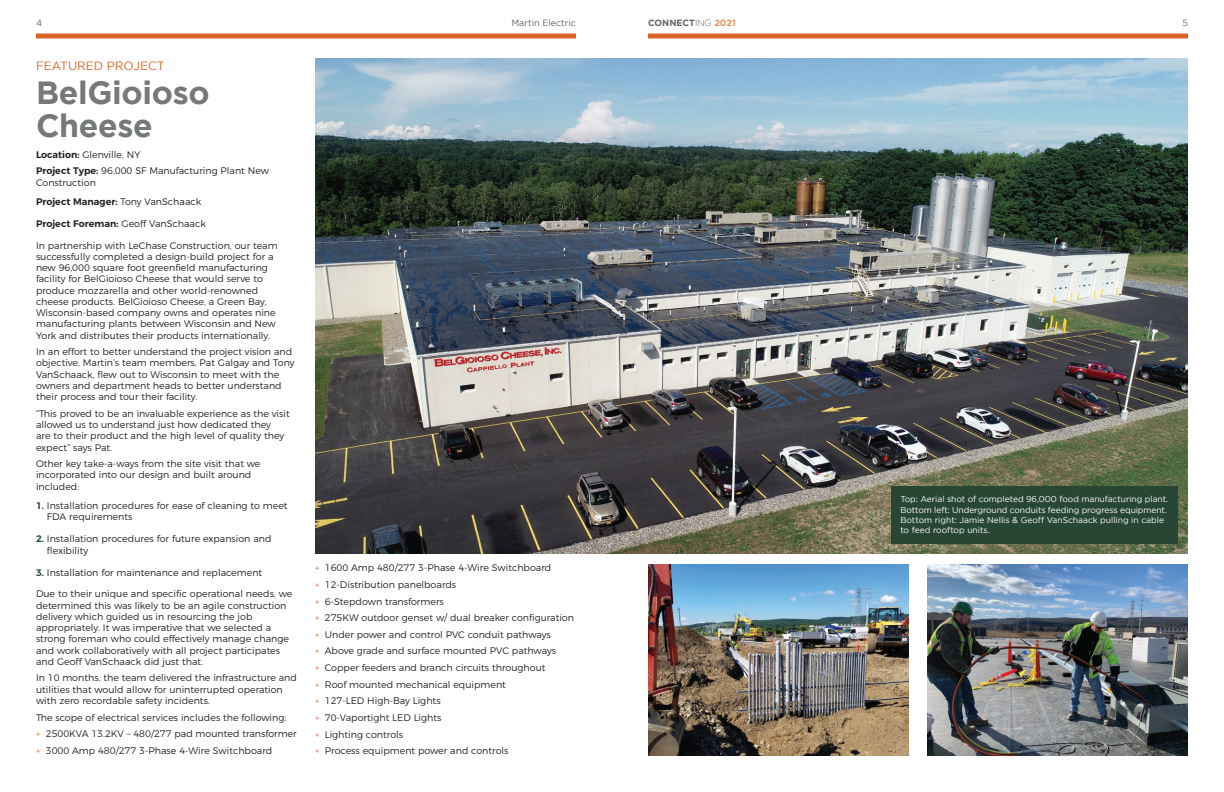
<style>
.page{position:relative;width:1224px;height:792px;background:#fff}
.page>*{position:absolute;margin:0;border:0;box-sizing:border-box;transform-origin:0 0}
.t1{font:700 32px/33.8px "Gotham";letter-spacing:-.01em;color:#76797a}
.t2{font:12px "Gotham";color:#db6226}
.Martin_Body_Copy{font:300 9.5px/11.2px "Montserrat";color:#231f20}
.Martin_Body_Copy-2{font:600 9.5px "Montserrat";color:#231f20}
.t3{font:9px "Gotham";color:#636366}
.t4{font:700 9px "Gotham";color:#636366}
.t5{font:8.5px/10.2px "Gotham";letter-spacing:-.005em;color:#fff}
.s1{font-weight:300}
.s2{color:#e79363}
.s3{font-weight:600}
.s4{font-weight:600;color:#274634}
.s5{font-size:9px;color:#db6226}
</style>
<div class="page">
<hr style="left:36px;top:34px;width:540px;height:4px;background:#db6226">
<hr style="left:648px;top:34px;width:540px;height:4px;background:#db6226">
<img style="left:927px;top:565px;width:261px;height:191px">
<img style="left:315px;top:58px;width:873px;height:496px">
<img style="left:648px;top:565px;width:261px;height:191px">
<div style="left:891px;top:486px;width:287px;height:58px;background:#274634"></div>
<p class="t3" style="left:36px;top:18px;width:8px">4</p>
<p class="t3" style="left:511px;top:18px;width:66px">Martin Electric</p>
<p class="t4" style="left:648px;top:17px;width:89px">CONNECT<span class="s1">ING</span> <span class="s2">2021</span></p>
<p class="t3" style="left:1182px;top:18px;width:7px">5</p>
<p class="t2" style="left:36px;top:59px;width:130px">FEATURED PROJECT</p>
<p class="t1" style="left:36px;top:74px;width:175px">BelGioioso<br>Cheese</p>
<p class="Martin_Body_Copy" style="left:36px;top:148px;width:106px"><span class="s3">Location:</span> Glenville, NY</p>
<p class="Martin_Body_Copy" style="left:36px;top:165px;width:235px"><span class="s3">Project Type:</span> 96,000 SF Manufacturing Plant New<br>Construction</p>
<p class="Martin_Body_Copy-2" style="left:36px;top:194px;width:167px">Project Manager: <span class="s1">Tony VanSchaack</span></p>
<p class="Martin_Body_Copy-2" style="left:36px;top:216px;width:171px">Project Foreman: <span class="s1">Geoff VanSchaack</span></p>
<p class="Martin_Body_Copy" style="left:36px;top:239px;width:243px">In partnership with LeChase Construction, our team successfully completed a design-build project for a new 96,000 square foot greenfield manufacturing facility for BelGioioso Cheese that would serve to produce mozzarella and other world-renowned cheese products. BelGioioso Cheese, a Green Bay, Wisconsin-based company owns and operates nine manufacturing plants between Wisconsin and New York and distributes their products internationally.</p>
<p class="Martin_Body_Copy" style="left:36px;top:345px;width:260px">In an effort to better understand the project vision and objective, Martin’s team members, Pat Galgay and Tony VanSchaack, flew out to Wisconsin to meet with the owners and department heads to better understand their process and tour their facility.</p>
<p class="Martin_Body_Copy" style="left:36px;top:407px;width:255px">“This proved to be an invaluable experience as the visit allowed us to understand just how dedicated they<br>are to their product and the high level of quality they expect” says Pat.</p>
<p class="Martin_Body_Copy" style="left:36px;top:457px;width:226px">Other key take-a-ways from the site visit that we incorporated into our design and built around included:</p>
<p class="Martin_Body_Copy" style="left:47px;top:499px;width:242px;text-indent:-11px"><span class="s4">1.</span> Installation procedures for ease of cleaning to meet<br>FDA requirements</p>
<p class="Martin_Body_Copy" style="left:47px;top:532px;width:226px;text-indent:-11px"><span class="s4">2.</span> Installation procedures for future expansion and flexibility</p>
<p class="Martin_Body_Copy" style="left:36px;top:566px;width:228px"><span class="s4">3.</span> Installation for maintenance and replacement</p>
<p class="Martin_Body_Copy" style="left:36px;top:587px;width:258px">Due to their unique and specific operational needs, we determined this was likely to be an agile construction delivery which guided us in resourcing the job appropriately. It was imperative that we selected a strong foreman who could effectively manage change and work collaboratively with all project participates and Geoff VanSchaack did just that.</p>
<p class="Martin_Body_Copy" style="left:36px;top:672px;width:262px">In 10 months, the team delivered the infrastructure and utilities that would allow for uninterrupted operation with zero recordable safety incidents.</p>
<p class="Martin_Body_Copy" style="left:36px;top:711px;width:252px">The scope of electrical services includes the following:</p>
<p class="Martin_Body_Copy" style="left:36px;top:727px;width:262px"><span class="s5">+</span> 2500KVA 13.2KV – 480/277 pad mounted transformer</p>
<p class="Martin_Body_Copy" style="left:36px;top:744px;width:238px"><span class="s5">+</span> 3000 Amp 480/277 3-Phase 4-Wire Switchboard</p>
<p class="Martin_Body_Copy" style="left:315px;top:561px;width:238px"><span class="s5">+</span> 1600 Amp 480/277 3-Phase 4-Wire Switchboard</p>
<p class="Martin_Body_Copy" style="left:315px;top:578px;width:143px"><span class="s5">+</span> 12-Distribution panelboards</p>
<p class="Martin_Body_Copy" style="left:315px;top:595px;width:130px"><span class="s5">+</span> 6-Stepdown transformers</p>
<p class="Martin_Body_Copy" style="left:315px;top:611px;width:261px"><span class="s5">+</span> 275KW outdoor genset w/ dual breaker configuration</p>
<p class="Martin_Body_Copy" style="left:315px;top:628px;width:237px"><span class="s5">+</span> Under power and control PVC conduit pathways</p>
<p class="Martin_Body_Copy" style="left:315px;top:645px;width:243px"><span class="s5">+</span> Above grade and surface mounted PVC pathways</p>
<p class="Martin_Body_Copy" style="left:315px;top:661px;width:232px"><span class="s5">+</span> Copper feeders and branch circuits throughout</p>
<p class="Martin_Body_Copy" style="left:315px;top:678px;width:192px"><span class="s5">+</span> Roof mounted mechanical equipment</p>
<p class="Martin_Body_Copy" style="left:315px;top:695px;width:127px"><span class="s5">+</span> 127-LED High-Bay Lights</p>
<p class="Martin_Body_Copy" style="left:315px;top:711px;width:128px"><span class="s5">+</span> 70-Vaportight LED Lights</p>
<p class="Martin_Body_Copy" style="left:315px;top:728px;width:90px"><span class="s5">+</span> Lighting controls</p>
<p class="Martin_Body_Copy" style="left:315px;top:745px;width:195px"><span class="s5">+</span> Process equipment power and controls</p>
<p class="t5" style="left:900px;top:494px;width:269px">Top: Aerial shot of completed 96,000 food manufacturing plant.</p>
<p class="t5" style="left:900px;top:504px;width:268px">Bottom left: Underground conduits feeding progress equipment.</p>
<p class="t5" style="left:900px;top:515px;width:265px">Bottom right: Jamie Nellis &amp; Geoff VanSchaack pulling in cable to feed rooftop units.</p>
</div>
